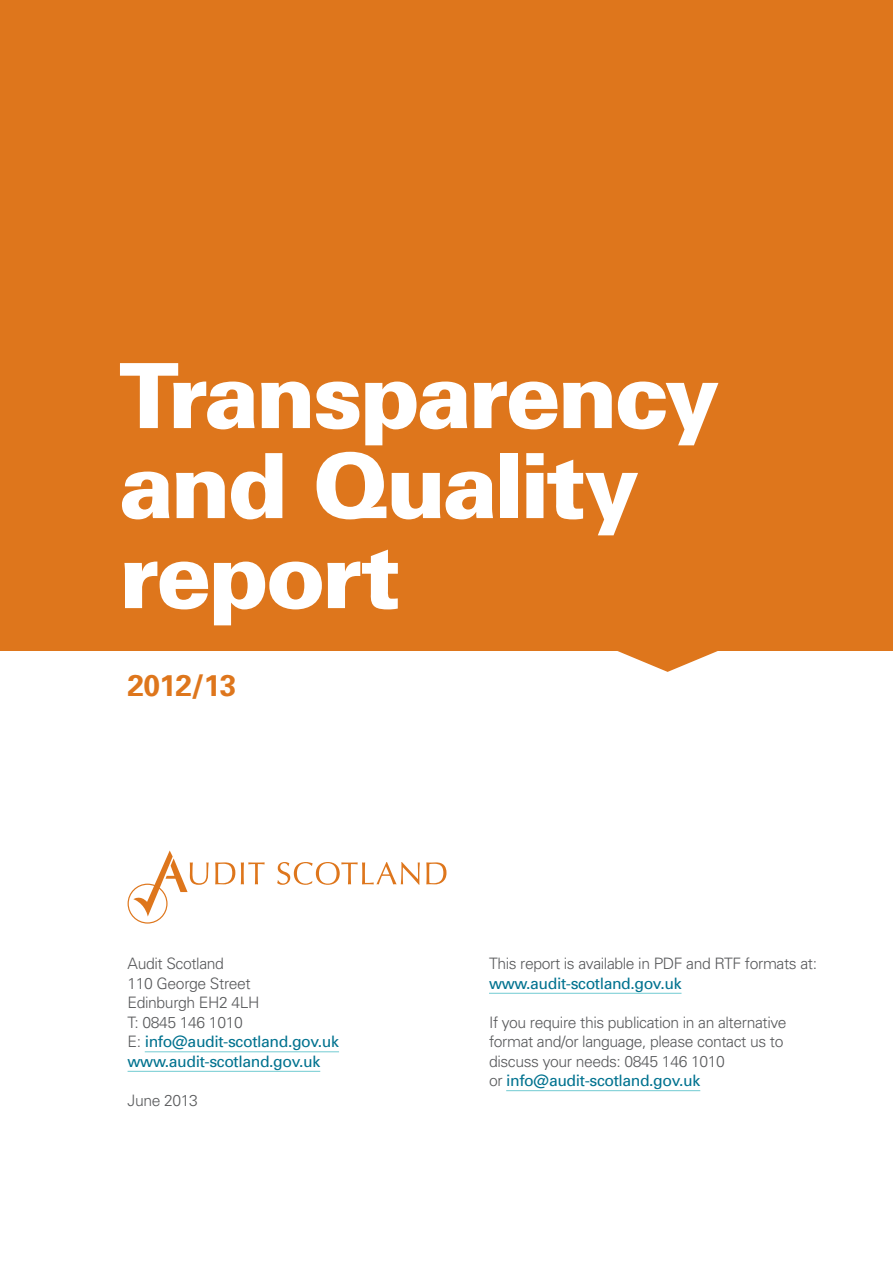
<style>
.page{position:relative;width:893px;height:1263px;background:#fff}
.page>*{position:absolute;margin:0;border:0;box-sizing:border-box;transform-origin:0 0}
._3-Report_title_Back{font:900 90px/90px "Univers";letter-spacing:-.04em;color:#fff}
._4-Date_back{font:700 30px "Univers";letter-spacing:-.025em;color:#de761c}
._5_Contact_details{font:300 15.75px/19.5px "Univers";letter-spacing:-.025em;color:#58595b}
._5_Contact_details-2{font:15.75px "Univers";letter-spacing:-.025em;color:#00728f}
.s1{font-weight:300;color:#58595b}
.s2{font-weight:400;color:#00728f}
</style>
<div class="page">
<hr style="left:489px;top:993px;width:192px;height:1px;background:#72cbd2">
<hr style="left:506px;top:1090px;width:194px;height:1px;background:#72cbd2">
<hr style="left:145px;top:1051px;width:194px;height:1px;background:#72cbd2">
<hr style="left:128px;top:1071px;width:192px;height:1px;background:#72cbd2">
<svg style="left:128px;top:850px;width:81px;height:73px"></svg>
<svg style="left:215px;top:862px;width:20px;height:22px"></svg>
<svg style="left:241px;top:862px;width:24px;height:22px"></svg>
<svg style="left:277px;top:862px;width:143px;height:23px"></svg>
<svg style="left:426px;top:862px;width:20px;height:22px"></svg>
<svg style="left:617px;top:651px;width:101px;height:21px"></svg>
<div style="left:0;top:0;width:893px;height:651px;background:#de761c"></div>
<p class="_3-Report_title_Back" style="left:119px;top:350px;width:602px">Transparency and Quality report</p>
<p class="_4-Date_back" style="left:128px;top:667px;width:110px">2012/13</p>
<p class="_5_Contact_details" style="left:128px;top:954px;width:98px">Audit Scotland</p>
<p class="_5_Contact_details" style="left:128px;top:973px;width:125px">110 George Street</p>
<p class="_5_Contact_details" style="left:128px;top:993px;width:134px">Edinburgh EH2 4LH</p>
<p class="_5_Contact_details" style="left:128px;top:1012px;width:117px">T: 0845 146 1010</p>
<p class="_5_Contact_details-2" style="left:128px;top:1032px;width:213px"><span class="s1">E:</span> info@audit-scotland.gov.uk</p>
<p class="_5_Contact_details-2" style="left:128px;top:1052px;width:194px">www.audit-scotland.gov.uk</p>
<p class="_5_Contact_details" style="left:128px;top:1090px;width:72px">June 2013</p>
<p class="_5_Contact_details" style="left:489px;top:954px;width:330px">This report is available in PDF and RTF formats at: <span class="s2">www.audit-scotland.gov.uk</span></p>
<p class="_5_Contact_details" style="left:489px;top:1012px;width:299px">If you require this publication in an alternative format and/or language, please contact us to discuss your needs: 0845 146 1010<br>or <span class="s2">info@audit-scotland.gov.uk</span></p>
</div>
